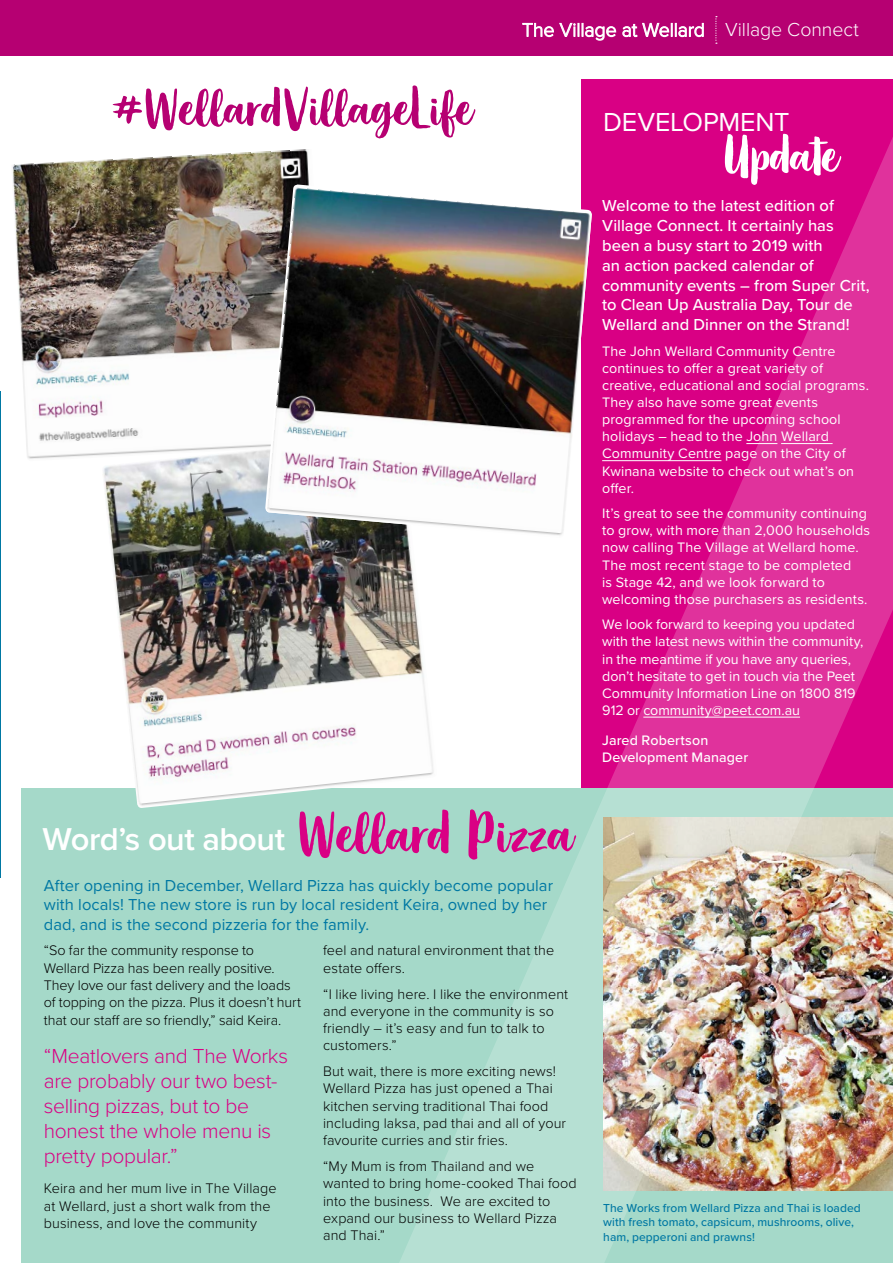
<style>
.page{position:relative;width:893px;height:1263px;background:#fff}
.page>*{position:absolute;margin:0;border:0;box-sizing:border-box;transform-origin:0 0}
.t1{font:60.6px "Organika Script";color:#d90084}
.t2{font:54.45px "Organika Script";color:#b60072}
.t3{font:54.3px "Organika Script";letter-spacing:-.03em;color:#fff}
.t4{font:600 32.7px "Proxima Nova";letter-spacing:-.015em;color:#fff}
.t5{font:27px "Proxima Nova";letter-spacing:-.01em;color:#fff}
.t6{font:300 21px/25.2px "Proxima Nova";letter-spacing:-.015em;color:#d90084}
.t7{font:300 19.5px "Proxima Nova";letter-spacing:-.005em;color:#fff}
.t8{font:500 16.5px/19.8px "Proxima Nova";color:#fff}
.t9{font:16.5px/19.5px "Proxima Nova";letter-spacing:.005em;color:#0078a3}
.t10{font:300 14.4px/17.2px "Proxima Nova";letter-spacing:.005em;color:#000}
.t11{font:14.25px/17.1px "Proxima Nova";letter-spacing:.01em;color:#fff}
.t12{font:500 14.25px/17.1px "Proxima Nova";letter-spacing:.01em;color:#fff}
.t13{font:500 12px/14.4px "Proxima Nova";letter-spacing:.005em;color:#0078a3}
</style>
<div class="page">
<div style="left:581px;top:79px;width:312px;height:752px;background:#d90084"></div>
<div style="left:21px;top:788px;width:872px;height:475px;background:#a5d9c9"></div>
<div style="left:0;top:0;width:893px;height:55px;background:#b60072"></div>
<svg style="left:522px;top:23px;width:94px;height:18px"></svg>
<svg style="left:622px;top:23px;width:82px;height:14px"></svg>
<svg style="left:715px;top:16px;width:2px;height:28px"></svg>
<img style="left:399px;top:137px;width:494px;height:1126px">
<svg style="left:0;top:391px;width:1px;height:487px"></svg>
<img style="left:103px;top:461px;width:334px;height:347px">
<img style="left:12px;top:149px;width:297px;height:312px">
<img style="left:267px;top:188px;width:325px;height:350px">
<hr style="left:746px;top:443px;width:31px;height:1px;background:#fff">
<hr style="left:781px;top:443px;width:52px;height:1px;background:#fff">
<hr style="left:602px;top:460px;width:119px;height:1px;background:#fff">
<hr style="left:643px;top:717px;width:157px;height:1px;background:#fff">
<h2 class="t2" style="left:111px;top:75px;width:362px">#WellardVillageLife</h2>
<h3 class="t7" style="left:522px;top:15px;width:338px">The Village at Wellard Village Connect</h3>
<h3 class="t5" style="left:603px;top:102px;width:188px">DEVELOPMENT</h3>
<h3 class="t3" style="left:722px;top:122px;width:117px">Update</h3>
<p class="t8" style="left:602px;top:195px;width:269px">Welcome to the latest edition of<br>Village Connect. It certainly has been a busy start to 2019 with<br>an action packed calendar of community events – from Super Crit, to Clean Up Australia Day, Tour de<br>Wellard and Dinner on the Strand!</p>
<p class="t11" style="left:602px;top:342px;width:268px">The John Wellard Community Centre continues to offer a great variety of creative, educational and social programs.<br>They also have some great events programmed for the upcoming school holidays – head to the John Wellard Community Centre page on the City of Kwinana website to check out what’s on offer.</p>
<p class="t11" style="left:602px;top:504px;width:270px">It’s great to see the community continuing to grow, with more than 2,000 households now calling The Village at Wellard home.<br>The most recent stage to be completed<br>is Stage 42, and we look forward to welcoming those purchasers as residents.</p>
<p class="t11" style="left:602px;top:615px;width:263px">We look forward to keeping you updated with the latest news within the community, in the meantime if you have any queries, don’t hesitate to get in touch via the Peet Community Information Line on 1800 819<br>912 or community@peet.com.au</p>
<p class="t12" style="left:602px;top:731px;width:148px">Jared Robertson<br>Development Manager</p>
<h3 class="t4" style="left:43px;top:815px;width:244px">Word’s out about</h3>
<h1 class="t1" style="left:296px;top:797px;width:276px">Wellard Pizza</h1>
<p class="t9" style="left:44px;top:875px;width:511px">After opening in December, Wellard Pizza has quickly become popular with locals! The new store is run by local resident Keira, owned by her dad, and is the second pizzeria for the family.</p>
<p class="t10" style="left:44px;top:941px;width:259px">“So far the community response to Wellard Pizza has been really positive.<br>They love our fast delivery and the loads of topping on the pizza. Plus it doesn’t hurt that our staff are so friendly,” said Keira.</p>
<h3 class="t6" style="left:44px;top:1042px;width:246px">“Meatlovers and The Works are probably our two best&shy;selling pizzas, but to be honest the whole menu is pretty popular.”</h3>
<p class="t10" style="left:44px;top:1179px;width:234px">Keira and her mum live in The Village at Wellard, just a short walk from the business, and love the community</p>
<p class="t10" style="left:323px;top:941px;width:233px">feel and natural environment that the estate offers.</p>
<p class="t10" style="left:323px;top:984px;width:247px">“I like living here. I like the environment and everyone in the community is so friendly – it’s easy and fun to talk to customers.”</p>
<p class="t10" style="left:323px;top:1062px;width:244px">But wait, there is more exciting news!<br>Wellard Pizza has just opened a Thai kitchen serving traditional Thai food including laksa, pad thai and all of your favourite curries and stir fries.</p>
<p class="t10" style="left:323px;top:1157px;width:255px">“My Mum is from Thailand and we wanted to bring home-cooked Thai food into the business. We are excited to expand our business to Wellard Pizza and Thai.”</p>
<p class="t13" style="left:603px;top:1200px;width:259px">The Works from Wellard Pizza and Thai is loaded with fresh tomato, capsicum, mushrooms, olive, ham, pepperoni and prawns!</p>
</div>
